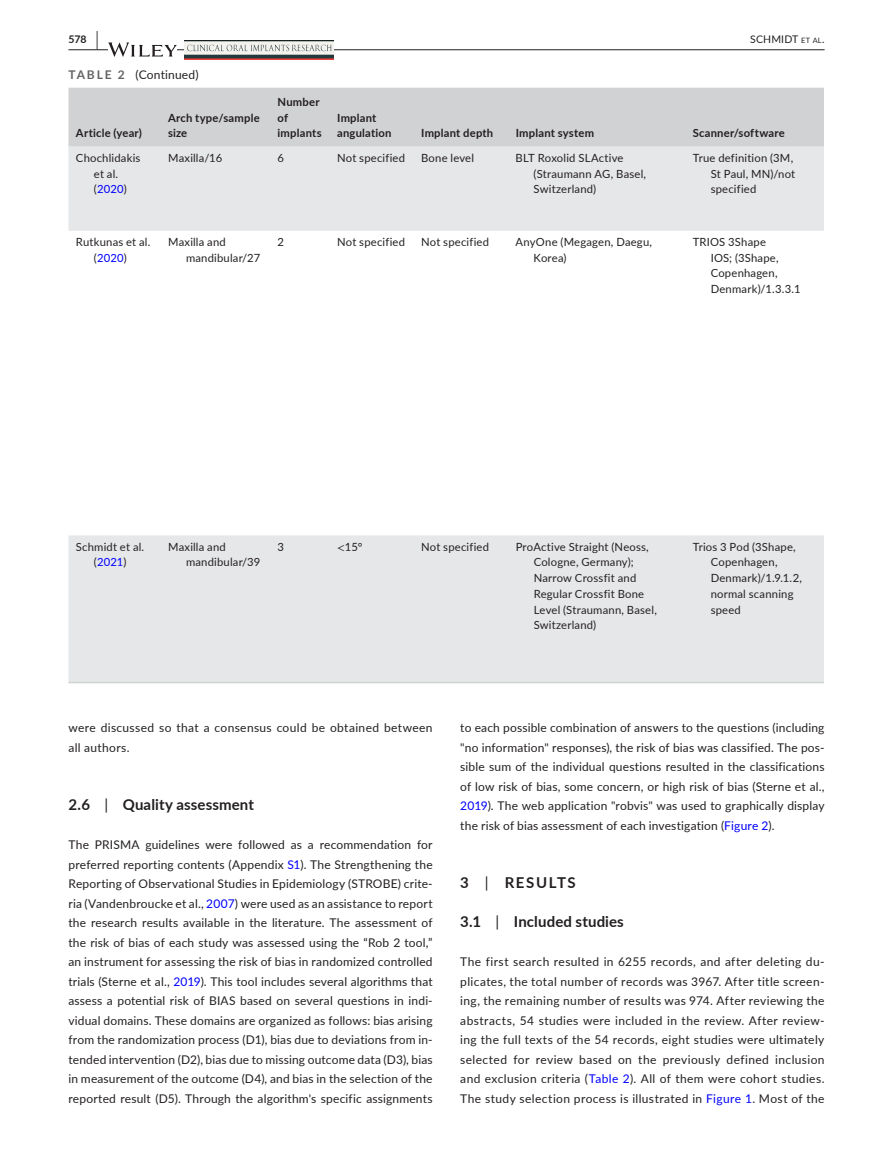
<style>
.page{position:relative;width:893px;height:1174px;background:#fff}
.page>*{position:absolute;margin:0;border:0;box-sizing:border-box;transform-origin:0 0}
.t1{font:700 15px "Lato";letter-spacing:.01em;color:#231f20}
.t2{font:700 15px "Lato";letter-spacing:.105em;color:#231f20}
.t3{font:12px/19.5px "Lato";letter-spacing:.02em;color:#231f20;text-align:justify}
.t4{font:11.25px/15.8px "Lato";letter-spacing:.015em;color:#231f20}
.t5{font:700 11.25px/15.8px "Lato";letter-spacing:.02em;color:#231f20}
.t6{font:10.5px "Lato";letter-spacing:.015em;color:#231f20}
.t7{font:700 10.5px "Lato";color:#231f20}
.s1{font-size:19.5px}
.s2{font-size:7.35px}
.s3{font-weight:700;color:#636366}
.s4{color:#00f}
.s5{font-family:"STIX"}
.s6{font-weight:400}
</style>
<div class="page">
<hr style="left:68px;top:49px;width:756px;height:1px;background:#231f20">
<svg style="left:108px;top:42px;width:69px;height:15px"></svg>
<img style="left:185px;top:40px;width:148px;height:19px">
<div style="left:68px;top:88px;width:756px;height:59px;background:#d1d2d4"></div>
<svg style="left:68px;top:147px;width:756px;height:535px"></svg>
<hr style="left:68px;top:682px;width:93px;height:1px;background:#d1d2d4">
<hr style="left:161px;top:682px;width:109px;height:1px;background:#d1d2d4">
<hr style="left:270px;top:682px;width:60px;height:1px;background:#d1d2d4">
<hr style="left:330px;top:682px;width:84px;height:1px;background:#d1d2d4">
<hr style="left:414px;top:682px;width:94px;height:1px;background:#d1d2d4">
<hr style="left:508px;top:682px;width:177px;height:1px;background:#d1d2d4">
<hr style="left:685px;top:682px;width:208px;height:1px;background:#d1d2d4">
<div style="left:824px;top:69px;width:69px;height:643px;background:#fff"></div>
<p class="t7" style="left:68px;top:31px;width:31px">578 <span class="s1">|</span></p>
<p class="t6" style="left:750px;top:31px;width:76px">SCHMIDT <span class="s2">et al</span>.</p>
<p class="t3" style="left:68px;top:64px;width:132px"><span class="s3">TABLE 2</span> (Continued)</p>
<p class="t5" style="left:76px;top:125px;width:67px">Article (year)</p>
<p class="t5" style="left:168px;top:109px;width:93px">Arch type/sample size</p>
<p class="t5" style="left:278px;top:93px;width:46px">Number of implants</p>
<p class="t5" style="left:337px;top:109px;width:56px">Implant angulation</p>
<p class="t5" style="left:421px;top:125px;width:74px">Implant depth</p>
<p class="t5" style="left:516px;top:125px;width:80px">Implant system</p>
<p class="t5" style="left:693px;top:125px;width:94px">Scanner/software</p>
<p class="t4" style="left:76px;top:149px;width:66px;text-align:center">Chochlidakis et al.<br>(<span class="s4">2020</span>)</p>
<p class="t4" style="left:168px;top:149px;width:56px">Maxilla/16</p>
<p class="t4" style="left:278px;top:149px;width:8px">6</p>
<p class="t4" style="left:337px;top:149px;width:69px">Not specified</p>
<p class="t4" style="left:421px;top:149px;width:54px">Bone level</p>
<p class="t4" style="left:534px;top:149px;width:114px;text-indent:-18px">BLT Roxolid SLActive (Straumann AG, Basel,<br>Switzerland)</p>
<p class="t4" style="left:711px;top:149px;width:86px;text-indent:-18px">True definition (3M,<br>St Paul, MN)/not specified</p>
<p class="t4" style="left:76px;top:233px;width:76px;text-align:center">Rutkunas et al. (<span class="s4">2020</span>)</p>
<p class="t4" style="left:186px;top:233px;width:76px;text-indent:-18px">Maxilla and mandibular/27</p>
<p class="t4" style="left:278px;top:233px;width:8px">2</p>
<p class="t4" style="left:337px;top:233px;width:69px">Not specified</p>
<p class="t4" style="left:421px;top:233px;width:69px">Not specified</p>
<p class="t4" style="left:534px;top:233px;width:120px;text-indent:-18px">AnyOne (Megagen, Daegu,<br>Korea)</p>
<p class="t4" style="left:711px;top:233px;width:91px;text-indent:-18px">TRIOS 3Shape<br>IOS; (3Shape,<br>Copenhagen,<br>Denmark)/1.3.3.1</p>
<p class="t4" style="left:76px;top:538px;width:70px;text-align:center">Schmidt et al. (<span class="s4">2021</span>)</p>
<p class="t4" style="left:186px;top:538px;width:76px;text-indent:-18px">Maxilla and mandibular/39</p>
<p class="t4" style="left:278px;top:538px;width:8px">3</p>
<p class="t4" style="left:337px;top:538px;width:27px"><span class="s5">&lt;</span>15°</p>
<p class="t4" style="left:421px;top:538px;width:69px">Not specified</p>
<p class="t4" style="left:534px;top:538px;width:125px;text-indent:-18px">ProActive Straight (Neoss,<br>Cologne, Germany);<br>Narrow Crossfit and<br>Regular Crossfit Bone<br>Level (Straumann, Basel,<br>Switzerland)</p>
<p class="t4" style="left:711px;top:538px;width:93px;text-indent:-18px">Trios 3 Pod (3Shape,<br>Copenhagen,<br>Denmark)/1.9.1.2, normal scanning speed</p>
<p class="t3" style="left:68px;top:717px;width:366px">were discussed so that a consensus could be obtained between all authors.</p>
<p class="t1" style="left:68px;top:794px;width:187px">2.6 <span class="s6">|</span> Quality assessment</p>
<p class="t3" style="left:68px;top:834px;width:366px">The PRISMA guidelines were followed as a recommendation for preferred reporting contents (Appendix <span class="s4">S1</span>). The Strengthening the Reporting of Observational Studies in Epidemiology (STROBE) crite&shy;ria (Vandenbroucke et al., <span class="s4">2007</span>) were used as an assistance to report the research results available in the literature. The assessment of the risk of bias of each study was assessed using the “Rob 2 tool,” an instrument for assessing the risk of bias in randomized controlled trials (Sterne et al., <span class="s4">2019</span>). This tool includes several algorithms that assess a potential risk of BIAS based on several questions in indi&shy;vidual domains. These domains are organized as follows: bias arising from the randomization process (D1), bias due to deviations from in&shy;tended intervention (D2), bias due to missing outcome data (D3), bias in measurement of the outcome (D4), and bias in the selection of the reported result (D5). Through the algorithm's specific assignments</p>
<p class="t3" style="left:460px;top:717px;width:366px">to each possible combination of answers to the questions (including "no information" responses), the risk of bias was classified. The pos&shy;sible sum of the individual questions resulted in the classifications of low risk of bias, some concern, or high risk of bias (Sterne et al., <span class="s4">2019</span>). The web application "robvis" was used to graphically display the risk of bias assessment of each investigation (<span class="s4">Figure 2</span>).</p>
<p class="t2" style="left:460px;top:872px;width:117px">3 <span class="s6">|</span> RESULTS</p>
<p class="t1" style="left:460px;top:911px;width:165px">3.1 <span class="s6">|</span> Included studies</p>
<p class="t3" style="left:460px;top:951px;width:366px">The first search resulted in 6255 records, and after deleting du&shy;plicates, the total number of records was 3967. After title screen&shy;ing, the remaining number of results was 974. After reviewing the abstracts, 54 studies were included in the review. After review&shy;ing the full texts of the 54 records, eight studies were ultimately selected for review based on the previously defined inclusion and exclusion criteria (<span class="s4">Table 2</span>). All of them were cohort studies.<br>The study selection process is illustrated in <span class="s4">Figure 1</span>. Most of the</p>
</div>
